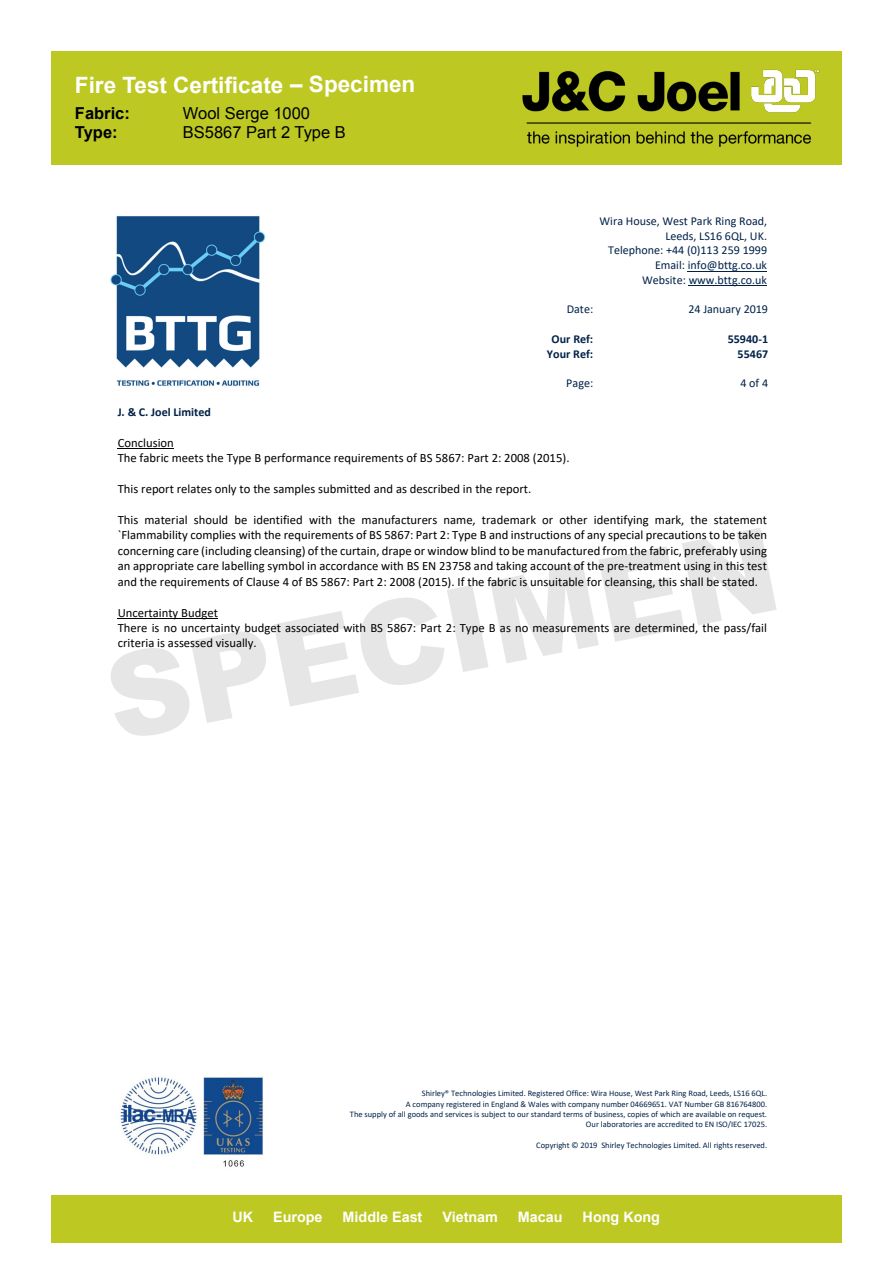
<style>
.page{position:relative;width:893px;height:1263px;background:#fff}
.page>*{position:absolute;margin:0;border:0;box-sizing:border-box;transform-origin:0 0}
.t1{font:900 117px "Arial";color:#000}
.t2{font:700 22.5px "Arial";color:#fff}
.t3{font:16.5px "Arial";color:#000}
.t4{font:700 16.5px "Arial";color:#000}
.t5{font:700 14.4px "Arial";color:#fff}
.t6{font:12.6px/15.5px "Calibri";color:#000}
.t7{font:12.15px/14.7px "Calibri";color:#002148;text-align:right}
.t8{font:700 12.15px "Calibri";color:#002148}
.t9{font:8.4px/10.4px "Calibri";color:#002148;text-align:right}
</style>
<div class="page">
<div style="left:51px;top:51px;width:791px;height:113px;background:#bdc922"></div>
<img style="left:522px;top:69px;width:298px;height:78px">
<div style="left:51px;top:1195px;width:791px;height:48px;background:#bdc922"></div>
<img style="left:110px;top:216px;width:156px;height:170px">
<hr style="left:688px;top:271px;width:79px;height:1px;background:#002148">
<hr style="left:689px;top:285px;width:78px;height:1px;background:#002148">
<img style="left:120px;top:1077px;width:144px;height:90px">
<hr style="left:118px;top:448px;width:56px;height:1px;background:#000">
<hr style="left:118px;top:618px;width:100px;height:1px;background:#000">
<h2 class="t2" style="left:75px;top:70px;width:342px">Fire Test Certificate – Specimen</h2>
<h3 class="t4" style="left:75px;top:103px;width:57px">Fabric:</h3>
<h3 class="t3" style="left:183px;top:103px;width:129px">Wool Serge 1000</h3>
<h3 class="t4" style="left:75px;top:122px;width:44px">Type:</h3>
<h3 class="t3" style="left:183px;top:122px;width:164px">BS5867 Part 2 Type B</h3>
<p class="t8" style="left:118px;top:404px;width:95px">J. &amp; C. Joel Limited</p>
<p class="t7" style="left:600px;top:213px;width:169px">Wira House, West Park Ring Road,<br>Leeds, LS16 6QL, UK.<br>Telephone: +44 (0)113 259 1999<br>Email: info@bttg.co.uk<br>Website: www.bttg.co.uk</p>
<p class="t7" style="left:567px;top:302px;width:28px">Date:</p>
<p class="t7" style="left:688px;top:302px;width:81px">24 January 2019</p>
<p class="t8" style="left:552px;top:330px;width:43px">Our Ref:</p>
<p class="t8" style="left:728px;top:330px;width:42px">55940‐1</p>
<p class="t8" style="left:547px;top:345px;width:48px">Your Ref:</p>
<p class="t8" style="left:738px;top:345px;width:32px">55467</p>
<p class="t7" style="left:566px;top:375px;width:28px">Page:</p>
<p class="t7" style="left:740px;top:375px;width:29px">4 of 4</p>
<p class="t6" style="left:118px;top:434px;width:453px">Conclusion<br>The fabric meets the Type B performance requirements of BS 5867: Part 2: 2008 (2015).</p>
<p class="t6" style="left:118px;top:481px;width:415px">This report relates only to the samples submitted and as described in the report.</p>
<p class="t6" style="left:118px;top:512px;width:651px;text-align:justify">This material should be identified with the manufacturers name, trademark or other identifying mark, the statement `Flammability complies with the requirements of BS 5867: Part 2: Type B and instructions of any special precautions to be taken concerning care (including cleansing) of the curtain, drape or window blind to be manufactured from the fabric, preferably using an appropriate care labelling symbol in accordance with BS EN 23758 and taking account of the pre‐treatment using in this test and the requirements of Clause 4 of BS 5867: Part 2: 2008 (2015). If the fabric is unsuitable for cleansing, this shall be stated.</p>
<p class="t6" style="left:118px;top:604px;width:651px">Uncertainty Budget<br>There is no uncertainty budget associated with BS 5867: Part 2: Type B as no measurements are determined, the pass/fail criteria is assessed visually.</p>
<h1 class="t1" style="left:91px;top:615px;width:684px;rotate:-11deg">SPECIMEN</h1>
<p class="t9" style="left:350px;top:1088px;width:419px">Shirley® Technologies Limited. Registered Office: Wira House, West Park Ring Road, Leeds, LS16 6QL.<br>A company registered in England &amp; Wales with company number 04669651. VAT Number GB 816764800.<br>The supply of all goods and services is subject to our standard terms of business, copies of which are available on request.<br>Our laboratories are accredited to EN ISO/IEC 17025.</p>
<p class="t9" style="left:536px;top:1139px;width:232px">Copyright © 2019 Shirley Technologies Limited. All rights reserved.</p>
<p class="t5" style="left:232px;top:1208px;width:22px">UK</p>
<p class="t5" style="left:273px;top:1208px;width:51px">Europe</p>
<p class="t5" style="left:343px;top:1208px;width:81px">Middle East</p>
<p class="t5" style="left:442px;top:1208px;width:57px">Vietnam</p>
<p class="t5" style="left:518px;top:1208px;width:46px">Macau</p>
<p class="t5" style="left:583px;top:1208px;width:79px">Hong Kong</p>
</div>
